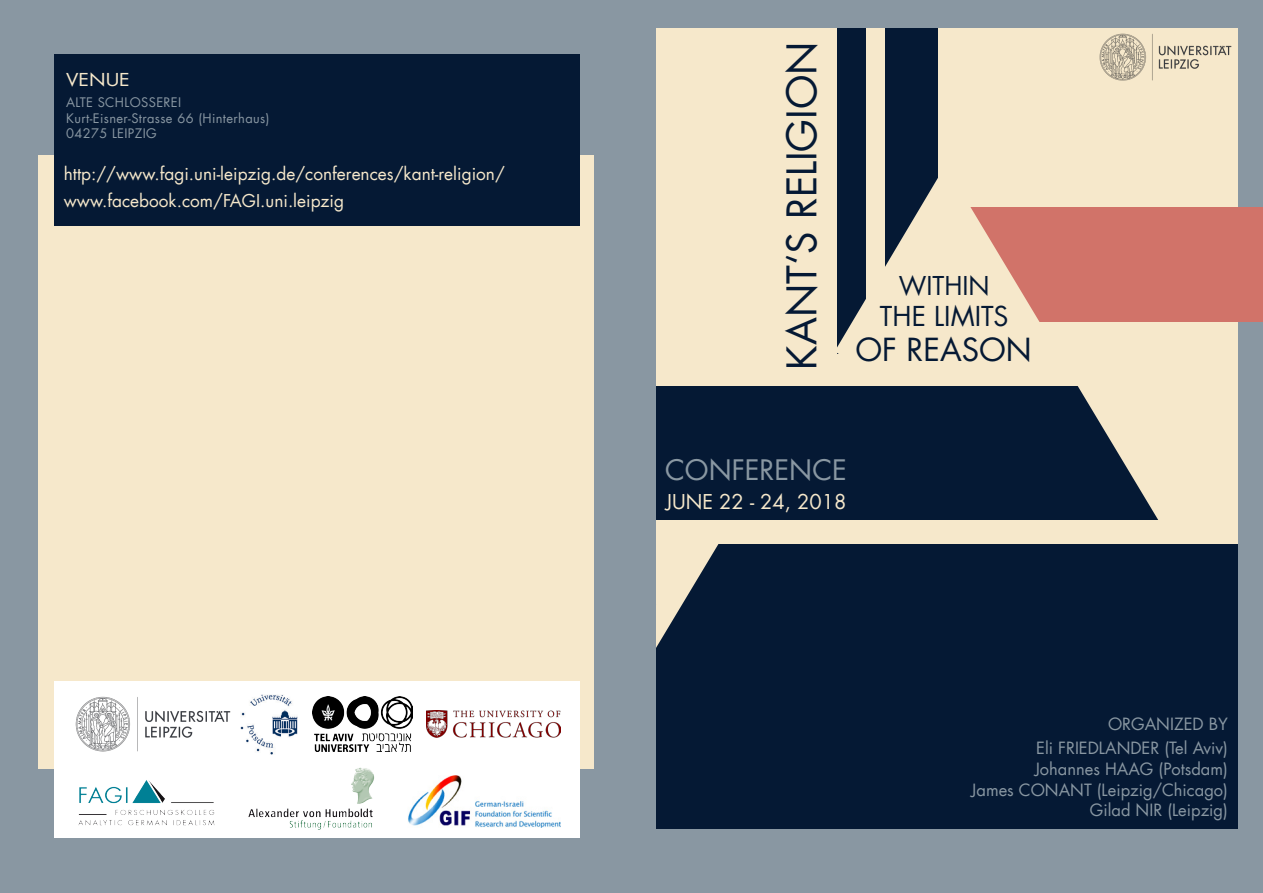
<style>
.page{position:relative;width:1263px;height:893px;background:#fff}
.page>*{position:absolute;margin:0;border:0;box-sizing:border-box;transform-origin:0 0}
.t1{font:39.9px "Futura";color:#051934}
.t2{font:31.05px "Futura";color:#051934}
.t3{font:27.6px "Futura";color:#8997a2}
.t4{font:26.85px "Futura";color:#051934}
.t5{font:25.35px "Futura";color:#051934}
.t6{font:19.95px "Futura";color:#f6e8cb}
.t7{font:17.4px "Futura";color:#f6e8cb;scale:1.14 1}
.t8{font:17.25px "Futura";color:#f6e8cb}
.t9{font:16.5px "Futura";color:#8997a2}
.t10{font:12.9px "Futura";letter-spacing:.03em;color:#8997a2}
</style>
<div class="page">
<div style="left:629px;top:4px;width:634px;height:889px;background:#f6e8cb"></div>
<div style="left:838px;top:0;width:28px;height:354px;background:#051934"></div>
<div style="left:885px;top:0;width:52px;height:322px;background:#051934"></div>
<div style="left:630px;top:0;width:633px;height:27px;background:#8997a2"></div>
<svg style="left:835px;top:89px;width:224px;height:298px"></svg>
<div style="left:552px;top:387px;width:610px;height:133px;background:#051934"></div>
<svg style="left:1060px;top:321px;width:169px;height:199px"></svg>
<div style="left:617px;top:544px;width:646px;height:286px;background:#051934"></div>
<svg style="left:656px;top:544px;width:63px;height:104px"></svg>
<div style="left:618px;top:0;width:38px;height:893px;background:#8997a2"></div>
<div style="left:1238px;top:0;width:25px;height:890px;background:#8997a2"></div>
<div style="left:965px;top:207px;width:298px;height:114px;background:#d17369"></div>
<div style="left:579px;top:830px;width:684px;height:63px;background:#8997a2"></div>
<svg style="left:907px;top:199px;width:135px;height:163px"></svg>
<div style="left:0;top:0;width:631px;height:893px;background:#8997a2"></div>
<div style="left:38px;top:155px;width:556px;height:614px;background:#f6e8cb"></div>
<div style="left:54px;top:681px;width:525px;height:157px;background:#fff"></div>
<div style="left:54px;top:54px;width:525px;height:171px;background:#051934"></div>
<img style="left:248px;top:767px;width:127px;height:63px">
<img style="left:78px;top:780px;width:137px;height:46px">
<img style="left:408px;top:775px;width:152px;height:52px">
<img style="left:76px;top:696px;width:154px;height:55px">
<img style="left:312px;top:696px;width:101px;height:55px">
<img style="left:241px;top:695px;width:56px;height:59px">
<img style="left:426px;top:710px;width:134px;height:27px">
<img style="left:1100px;top:34px;width:132px;height:47px">
<p class="t7" style="left:66px;top:68px;width:57px">VENUE</p>
<p class="t10" style="left:66px;top:94px;width:117px">ALTE SCHLOSSEREI</p>
<p class="t10" style="left:66px;top:110px;width:205px">Kurt-Eisner-Strasse 66 (Hinterhaus)</p>
<p class="t10" style="left:66px;top:125px;width:92px">04275 LEIPZIG</p>
<p class="t8" style="left:64px;top:163px;width:443px">http://www.fagi.uni-leipzig.de/conferences/kant-religion/</p>
<p class="t8" style="left:64px;top:190px;width:282px">www.facebook.com/FAGI.uni.leipzig</p>
<p class="t1" style="left:776px;top:370px;width:330px;rotate:-90deg">KANT‘S RELIGION</p>
<p class="t5" style="left:899px;top:269px;width:92px">WITHIN</p>
<p class="t4" style="left:880px;top:299px;width:130px">THE LIMITS</p>
<p class="t2" style="left:855px;top:330px;width:178px">OF REASON</p>
<p class="t3" style="left:665px;top:452px;width:183px">CONFERENCE</p>
<p class="t6" style="left:666px;top:488px;width:182px">JUNE 22 - 24, 2018</p>
<p class="t9" style="left:1108px;top:713px;width:121px">ORGANIZED BY</p>
<p class="t9" style="left:1036px;top:737px;width:193px">Eli FRIEDLANDER (Tel Aviv)</p>
<p class="t9" style="left:1035px;top:758px;width:195px">Johannes HAAG (Potsdam)</p>
<p class="t9" style="left:971px;top:779px;width:258px">James CONANT (Leipzig/Chicago)</p>
<p class="t9" style="left:1090px;top:799px;width:139px">Gilad NIR (Leipzig)</p>
</div>
